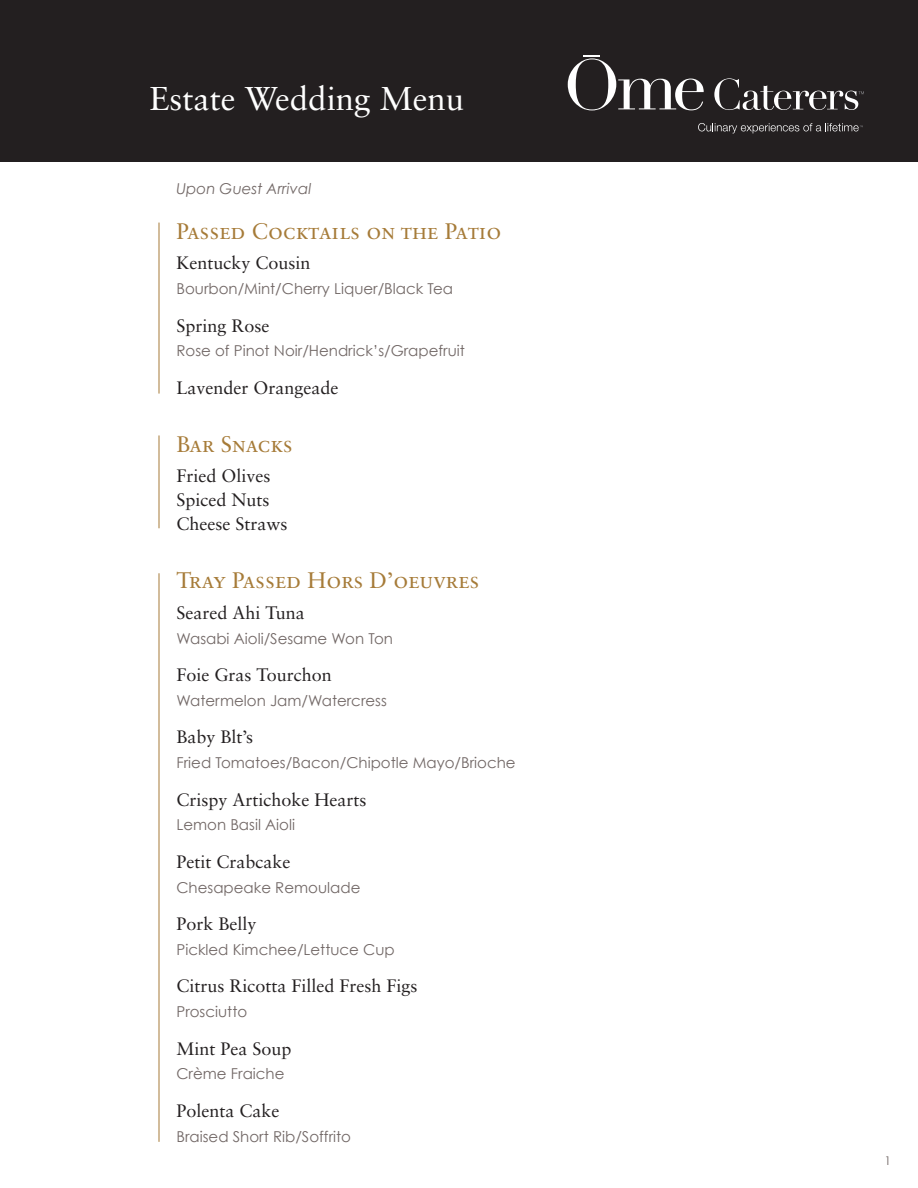
<style>
.page{position:relative;width:918px;height:1188px;background:#fff}
.page>*{position:absolute;margin:0;border:0;box-sizing:border-box;transform-origin:0 0}
.t1{font:33px "Sabon";color:#fff}
.t2{font:22.5px "Sabon Roman SC";color:#a67b38}
.t3{font:18px "Sabon";color:#231f20}
.t4{font:15px "Century Gothic";color:#726866}
.t5{font:italic 15px "Century Gothic";color:#726866}
.t6{font:12px "Century Gothic";color:#726866}
</style>
<div class="page">
<div style="left:0;top:0;width:918px;height:162px;background:#231f20"></div>
<svg style="left:568px;top:55px;width:136px;height:55px"></svg>
<svg style="left:698px;top:123px;width:165px;height:10px"></svg>
<svg style="left:714px;top:78px;width:150px;height:32px"></svg>
<hr style="left:159px;top:223px;width:1px;height:171px;background:#a67b38">
<hr style="left:159px;top:435px;width:1px;height:93px;background:#a67b38">
<hr style="left:159px;top:573px;width:1px;height:569px;background:#a67b38">
<p class="t1" style="left:149px;top:78px;width:316px">Estate Wedding Menu</p>
<p class="t5" style="left:176px;top:180px;width:136px">Upon Guest Arrival</p>
<p class="t2" style="left:176px;top:217px;width:326px">Passed Cocktails on the Patio</p>
<p class="t3" style="left:176px;top:252px;width:136px">Kentucky Cousin</p>
<p class="t4" style="left:176px;top:280px;width:278px">Bourbon/Mint/Cherry Liquer/Black Tea</p>
<p class="t3" style="left:176px;top:315px;width:95px">Spring Rose</p>
<p class="t4" style="left:176px;top:342px;width:290px">Rose of Pinot Noir/Hendrick’s/Grapefruit</p>
<p class="t3" style="left:176px;top:377px;width:163px">Lavender Orangeade</p>
<p class="t2" style="left:176px;top:430px;width:118px">Bar Snacks</p>
<p class="t3" style="left:176px;top:465px;width:96px">Fried Olives</p>
<p class="t3" style="left:176px;top:489px;width:95px">Spiced Nuts</p>
<p class="t3" style="left:176px;top:513px;width:112px">Cheese Straws</p>
<p class="t2" style="left:176px;top:567px;width:305px">Tray Passed Hors D’oeuvres</p>
<p class="t3" style="left:176px;top:602px;width:130px">Seared Ahi Tuna</p>
<p class="t4" style="left:176px;top:629px;width:218px">Wasabi Aioli/Sesame Won Ton</p>
<p class="t3" style="left:176px;top:664px;width:157px">Foie Gras Tourchon</p>
<p class="t4" style="left:176px;top:691px;width:212px">Watermelon Jam/Watercress</p>
<p class="t3" style="left:176px;top:726px;width:78px">Baby Blt’s</p>
<p class="t4" style="left:176px;top:754px;width:341px">Fried Tomatoes/Bacon/Chipotle Mayo/Brioche</p>
<p class="t3" style="left:176px;top:789px;width:192px">Crispy Artichoke Hearts</p>
<p class="t4" style="left:176px;top:816px;width:120px">Lemon Basil Aioli</p>
<p class="t3" style="left:176px;top:851px;width:115px">Petit Crabcake</p>
<p class="t4" style="left:176px;top:878px;width:185px">Chesapeake Remoulade</p>
<p class="t3" style="left:176px;top:913px;width:82px">Pork Belly</p>
<p class="t4" style="left:176px;top:940px;width:220px">Pickled Kimchee/Lettuce Cup</p>
<p class="t3" style="left:176px;top:975px;width:243px">Citrus Ricotta Filled Fresh Figs</p>
<p class="t4" style="left:176px;top:1003px;width:72px">Prosciutto</p>
<p class="t3" style="left:176px;top:1038px;width:117px">Mint Pea Soup</p>
<p class="t4" style="left:176px;top:1065px;width:110px">Crème Fraiche</p>
<p class="t3" style="left:176px;top:1100px;width:105px">Polenta Cake</p>
<p class="t4" style="left:176px;top:1127px;width:176px">Braised Short Rib/Soffrito</p>
<p class="t6" style="left:884px;top:1154px;width:8px">1</p>
</div>
